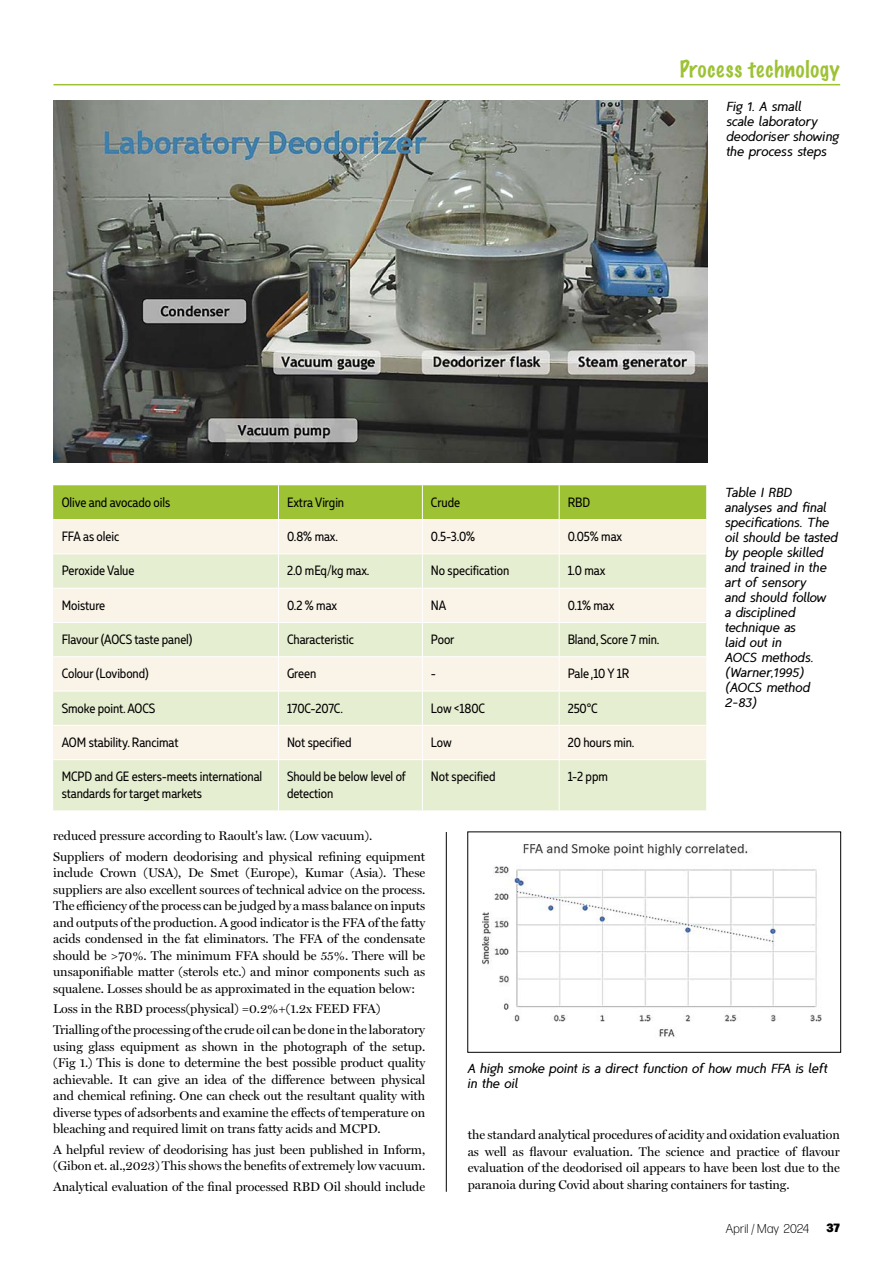
<style>
.page{position:relative;width:893px;height:1263px;background:#fff}
.page>*{position:absolute;margin:0;border:0;box-sizing:border-box;transform-origin:0 0}
.t1{font:100 21px "Marker Felt";letter-spacing:.045em;color:#9dc234}
.t2{font:13.5px/16.5px "Muller Narrow";letter-spacing:-.005em;color:#000}
.t3{font:italic 600 13.5px/15px "Tyfoon Sans";color:#000}
.t4{font:12.75px/16.5px "Miller Display";letter-spacing:-.005em;color:#000}
.t5{font:300 12.75px "Forma DJR Deck";letter-spacing:.02em;color:#000}
.t6{font:900 12px "Forma DJR Deck";color:#000}
</style>
<div class="page">
<hr style="left:446px;top:105px;width:1px;height:1087px;background:#000">
<div style="left:368px;top:392px;width:158px;height:439px;background:#fff"></div>
<hr style="left:54px;top:84px;width:786px;height:1px;background:#9dc234">
<div style="left:53px;top:485px;width:653px;height:34px;background:#9dc234"></div>
<div style="left:53px;top:520px;width:653px;height:33px;background:#faf3e8"></div>
<svg style="left:53px;top:554px;width:653px;height:256px;background:#eef0da"></svg>
<hr style="left:278px;top:485px;width:1px;height:34px;background:#fff">
<hr style="left:422px;top:485px;width:1px;height:34px;background:#fff">
<hr style="left:559px;top:485px;width:1px;height:34px;background:#fff">
<hr style="left:278px;top:520px;width:1px;height:33px;background:#fff">
<hr style="left:422px;top:520px;width:1px;height:33px;background:#fff">
<hr style="left:559px;top:520px;width:1px;height:33px;background:#fff">
<hr style="left:278px;top:554px;width:1px;height:34px;background:#fff">
<hr style="left:422px;top:554px;width:1px;height:34px;background:#fff">
<hr style="left:559px;top:554px;width:1px;height:34px;background:#fff">
<hr style="left:53px;top:588px;width:225px;height:1px;background:#fff">
<hr style="left:278px;top:588px;width:144px;height:1px;background:#fff">
<hr style="left:278px;top:588px;width:1px;height:34px;background:#fff">
<hr style="left:422px;top:588px;width:137px;height:1px;background:#fff">
<hr style="left:422px;top:588px;width:1px;height:34px;background:#fff">
<hr style="left:559px;top:588px;width:147px;height:1px;background:#fff">
<hr style="left:559px;top:588px;width:1px;height:34px;background:#fff">
<hr style="left:53px;top:622px;width:225px;height:1px;background:#fff">
<hr style="left:278px;top:622px;width:144px;height:1px;background:#fff">
<hr style="left:278px;top:623px;width:1px;height:33px;background:#fff">
<hr style="left:422px;top:622px;width:137px;height:1px;background:#fff">
<hr style="left:422px;top:623px;width:1px;height:33px;background:#fff">
<hr style="left:559px;top:622px;width:147px;height:1px;background:#fff">
<hr style="left:559px;top:623px;width:1px;height:33px;background:#fff">
<hr style="left:53px;top:656px;width:225px;height:1px;background:#fff">
<hr style="left:278px;top:656px;width:144px;height:1px;background:#fff">
<hr style="left:278px;top:657px;width:1px;height:34px;background:#fff">
<hr style="left:422px;top:656px;width:137px;height:1px;background:#fff">
<hr style="left:422px;top:657px;width:1px;height:34px;background:#fff">
<hr style="left:559px;top:656px;width:147px;height:1px;background:#fff">
<hr style="left:559px;top:657px;width:1px;height:34px;background:#fff">
<hr style="left:53px;top:691px;width:225px;height:1px;background:#fff">
<hr style="left:278px;top:691px;width:144px;height:1px;background:#fff">
<hr style="left:278px;top:691px;width:1px;height:34px;background:#fff">
<hr style="left:422px;top:691px;width:137px;height:1px;background:#fff">
<hr style="left:422px;top:691px;width:1px;height:34px;background:#fff">
<hr style="left:559px;top:691px;width:147px;height:1px;background:#fff">
<hr style="left:559px;top:691px;width:1px;height:34px;background:#fff">
<hr style="left:53px;top:725px;width:225px;height:1px;background:#fff">
<hr style="left:278px;top:725px;width:144px;height:1px;background:#fff">
<hr style="left:278px;top:726px;width:1px;height:33px;background:#fff">
<hr style="left:422px;top:725px;width:137px;height:1px;background:#fff">
<hr style="left:422px;top:726px;width:1px;height:33px;background:#fff">
<hr style="left:559px;top:725px;width:147px;height:1px;background:#fff">
<hr style="left:559px;top:726px;width:1px;height:33px;background:#fff">
<hr style="left:53px;top:759px;width:225px;height:1px;background:#fff">
<hr style="left:278px;top:759px;width:144px;height:1px;background:#fff">
<hr style="left:278px;top:760px;width:1px;height:50px;background:#fff">
<hr style="left:422px;top:759px;width:137px;height:1px;background:#fff">
<hr style="left:422px;top:760px;width:1px;height:50px;background:#fff">
<hr style="left:559px;top:759px;width:147px;height:1px;background:#fff">
<hr style="left:559px;top:760px;width:1px;height:50px;background:#fff">
<img style="left:53px;top:101px;width:655px;height:361px">
<img style="left:483px;top:844px;width:339px;height:194px">
<h1 class="t1" style="left:680px;top:53px;width:161px">Process technology</h1>
<p class="t3" style="left:726px;top:99px;width:115px">Fig 1. A small<br>scale laboratory deodoriser showing the process steps</p>
<p class="t2" style="left:62px;top:494px;width:110px">Olive and avocado oils</p>
<p class="t2" style="left:287px;top:494px;width:59px">Extra Virgin</p>
<p class="t2" style="left:431px;top:494px;width:31px">Crude</p>
<p class="t2" style="left:568px;top:494px;width:24px">RBD</p>
<p class="t2" style="left:62px;top:528px;width:59px">FFA as oleic</p>
<p class="t2" style="left:287px;top:528px;width:53px">0.8% max.</p>
<p class="t2" style="left:431px;top:528px;width:46px">0.5-3.0%</p>
<p class="t2" style="left:568px;top:528px;width:56px">0.05% max</p>
<p class="t2" style="left:62px;top:562px;width:74px">Peroxide Value</p>
<p class="t2" style="left:287px;top:562px;width:84px">2.0 mEq/kg max.</p>
<p class="t2" style="left:431px;top:562px;width:80px">No specification</p>
<p class="t2" style="left:568px;top:562px;width:39px">1.0 max</p>
<p class="t2" style="left:62px;top:597px;width:45px">Moisture</p>
<p class="t2" style="left:287px;top:597px;width:52px">0.2 % max</p>
<p class="t2" style="left:431px;top:597px;width:17px">NA</p>
<p class="t2" style="left:568px;top:597px;width:48px">0.1% max</p>
<p class="t2" style="left:62px;top:631px;width:132px">Flavour (AOCS taste panel)</p>
<p class="t2" style="left:287px;top:631px;width:69px">Characteristic</p>
<p class="t2" style="left:431px;top:631px;width:25px">Poor</p>
<p class="t2" style="left:568px;top:631px;width:93px">Bland, Score 7 min.</p>
<p class="t2" style="left:62px;top:665px;width:89px">Colour (Lovibond)</p>
<p class="t2" style="left:287px;top:665px;width:31px">Green</p>
<p class="t2" style="left:431px;top:665px;width:7px">-</p>
<p class="t2" style="left:568px;top:665px;width:63px">Pale ,10 Y 1R</p>
<p class="t2" style="left:62px;top:700px;width:95px">Smoke point. AOCS</p>
<p class="t2" style="left:287px;top:700px;width:57px">170C-207C.</p>
<p class="t2" style="left:431px;top:700px;width:56px">Low &lt;180C</p>
<p class="t2" style="left:568px;top:700px;width:32px">250°C</p>
<p class="t2" style="left:62px;top:734px;width:118px">AOM stability. Rancimat</p>
<p class="t2" style="left:287px;top:734px;width:66px">Not specified</p>
<p class="t2" style="left:431px;top:734px;width:22px">Low</p>
<p class="t2" style="left:568px;top:734px;width:68px">20 hours min.</p>
<p class="t2" style="left:62px;top:768px;width:202px">MCPD and GE esters-meets international standards for target markets</p>
<p class="t2" style="left:287px;top:768px;width:120px">Should be below level of detection</p>
<p class="t2" style="left:431px;top:768px;width:66px">Not specified</p>
<p class="t2" style="left:568px;top:768px;width:42px">1-2 ppm</p>
<p class="t3" style="left:725px;top:484px;width:115px">Table I RBD analyses and final specifications. The oil should be tasted by people skilled and trained in the art of sensory<br>and should follow<br>a disciplined technique as<br>laid out in<br>AOCS methods. (Warner,1995) (AOCS method<br>2-83)</p>
<p class="t4" style="left:53px;top:825px;width:374px;line-height:20.7px">reduced pressure according to Raoult's law. (Low vacuum).<br>Suppliers of modern deodorising and physical refining equipment</p>
<p class="t4" style="left:53px;top:864px;width:374px;text-align:justify">include Crown (USA), De Smet (Europe), Kumar (Asia). These suppliers are also excellent sources of technical advice on the process.<br>The efficiency of the process can be judged by a mass balance on inputs and outputs of the production. A good indicator is the FFA of the fatty acids condensed in the fat eliminators. The FFA of the condensate should be &gt;70%. The minimum FFA should be 55%. There will be unsaponifiable matter (sterols etc.) and minor components such as squalene. Losses should be as approximated in the equation below:</p>
<p class="t4" style="left:53px;top:998px;width:374px;line-height:20.7px">Loss in the RBD process(physical) =0.2%+(1.2x FEED FFA)<br>Trialling of the processing of the crude oil can be done in the laboratory</p>
<p class="t4" style="left:53px;top:1038px;width:374px;text-align:justify">using glass equipment as shown in the photograph of the setup. (Fig 1.) This is done to determine the best possible product quality achievable. It can give an idea of the difference between physical and chemical refining. One can check out the resultant quality with diverse types of adsorbents and examine the effects of temperature on bleaching and required limit on trans fatty acids and MCPD.</p>
<p class="t4" style="left:53px;top:1141px;width:374px">A helpful review of deodorising has just been published in Inform, (Gibon et. al.,2023) This shows the benefits of extremely low vacuum.</p>
<p class="t4" style="left:53px;top:1178px;width:374px">Analytical evaluation of the final processed RBD Oil should include</p>
<p class="t3" style="left:468px;top:1061px;width:361px">A high smoke point is a direct function of how much FFA is left in the oil</p>
<p class="t4" style="left:468px;top:1126px;width:374px;text-align:justify">the standard analytical procedures of acidity and oxidation evaluation as well as flavour evaluation. The science and practice of flavour evaluation of the deodorised oil appears to have been lost due to the paranoia during Covid about sharing containers for tasting.</p>
<p class="t5" style="left:726px;top:1221px;width:85px">April / May 2024</p>
<p class="t6" style="left:826px;top:1218px;width:15px">37</p>
</div>
